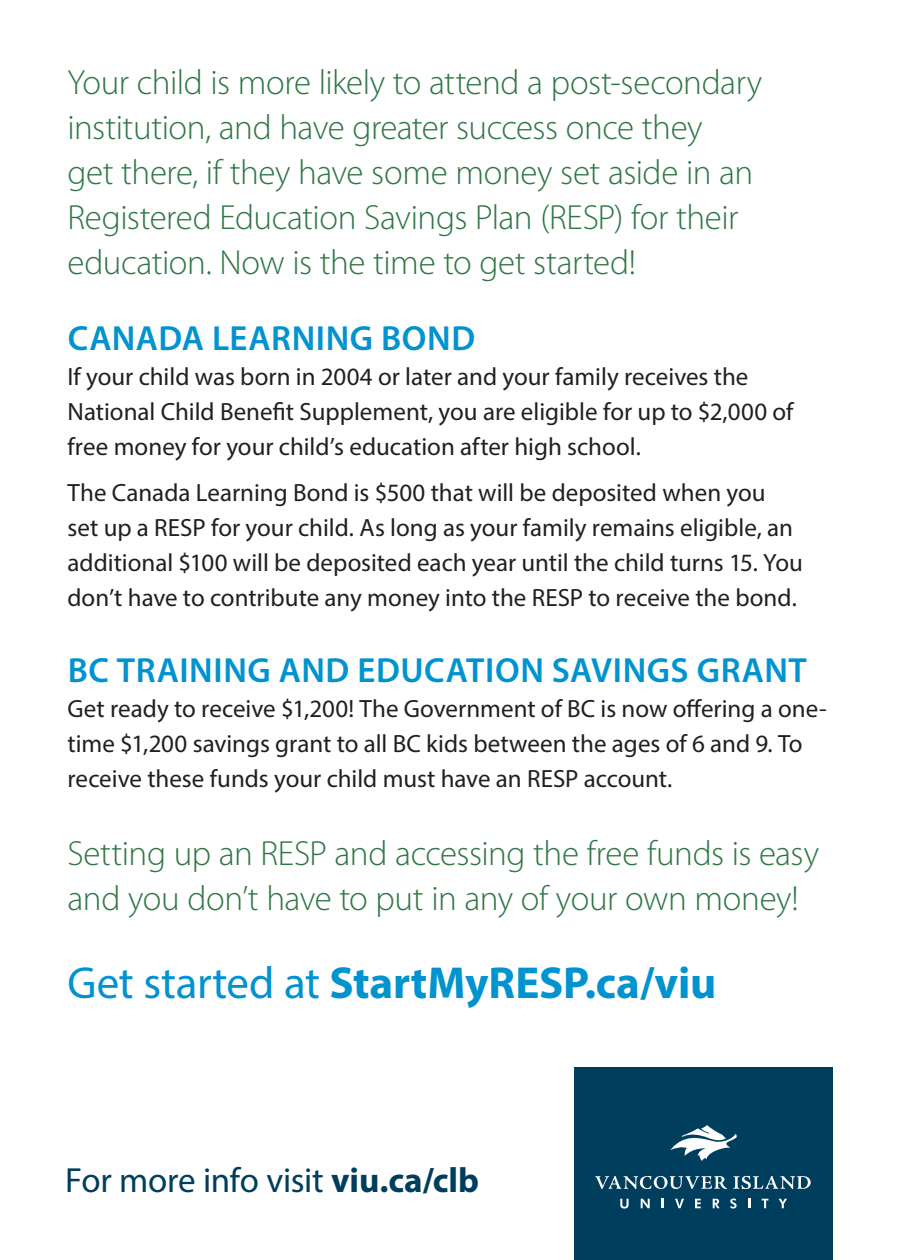
<style>
.page{position:relative;width:900px;height:1260px;background:#fff}
.page>*{position:absolute;margin:0;border:0;box-sizing:border-box;transform-origin:0 0}
.t1{font:700 45px "Myriad Pro";letter-spacing:-.005em;color:#0093d0}
.t2{font:300 35px/45px "Myriad Pro";letter-spacing:-.015em;color:#307745}
.t3{font:600 35px "Myriad Pro";letter-spacing:.015em;color:#0093d0}
.t4{font:35px "Myriad Pro";letter-spacing:-.01em;color:#003e5e}
.t5{font:25px/35px "Myriad Pro";color:#231f20}
.s1{font-weight:400}
.s2{font-weight:700}
</style>
<div class="page">
<div style="left:574px;top:1068px;width:258px;height:192px;background:#003e5e"></div>
<svg style="left:595px;top:1176px;width:132px;height:13px"></svg>
<svg style="left:733px;top:1176px;width:78px;height:13px"></svg>
<svg style="left:620px;top:1199px;width:9px;height:10px"></svg>
<svg style="left:641px;top:1199px;width:9px;height:9px"></svg>
<svg style="left:662px;top:1199px;width:2px;height:9px"></svg>
<svg style="left:675px;top:1199px;width:9px;height:9px"></svg>
<svg style="left:695px;top:1199px;width:6px;height:9px"></svg>
<svg style="left:713px;top:1199px;width:7px;height:9px"></svg>
<svg style="left:730px;top:1199px;width:7px;height:10px"></svg>
<svg style="left:748px;top:1199px;width:2px;height:9px"></svg>
<svg style="left:762px;top:1199px;width:6px;height:9px"></svg>
<svg style="left:779px;top:1199px;width:8px;height:9px"></svg>
<svg style="left:670px;top:1125px;width:67px;height:36px"></svg>
<p class="t2" style="left:68px;top:60px;width:696px">Your child is more likely to attend a post-secondary institution, and have greater success once they<br>get there, if they have some money set aside in an Registered Education Savings Plan (RESP) for their education. Now is the time to get started!</p>
<h2 class="t3" style="left:68px;top:316px;width:409px">CANADA LEARNING BOND</h2>
<p class="t5" style="left:68px;top:358px;width:728px">If your child was born in 2004 or later and your family receives the<br>National Child Benefit Supplement, you are eligible for up to $2,000 of free money for your child’s education after high school.</p>
<p class="t5" style="left:68px;top:474px;width:737px">The Canada Learning Bond is $500 that will be deposited when you<br>set up a RESP for your child. As long as your family remains eligible, an additional $100 will be deposited each year until the child turns 15. You don’t have to contribute any money into the RESP to receive the bond.</p>
<h2 class="t3" style="left:68px;top:647px;width:741px">BC TRAINING AND EDUCATION SAVINGS GRANT</h2>
<p class="t5" style="left:68px;top:690px;width:761px">Get ready to receive $1,200! The Government of BC is now offering a one&shy;time $1,200 savings grant to all BC kids between the ages of 6 and 9. To receive these funds your child must have an RESP account.</p>
<h2 class="t2" style="left:68px;top:832px;width:753px">Setting up an RESP and accessing the free funds is easy and you don’t have to put in any of your own money!</h2>
<h1 class="t1" style="left:68px;top:953px;width:650px"><span class="s1">Get started at</span> StartMyRESP.ca/viu</h1>
<h2 class="t4" style="left:65px;top:1159px;width:416px">For more info visit <span class="s2">viu.ca/clb</span></h2>
</div>
